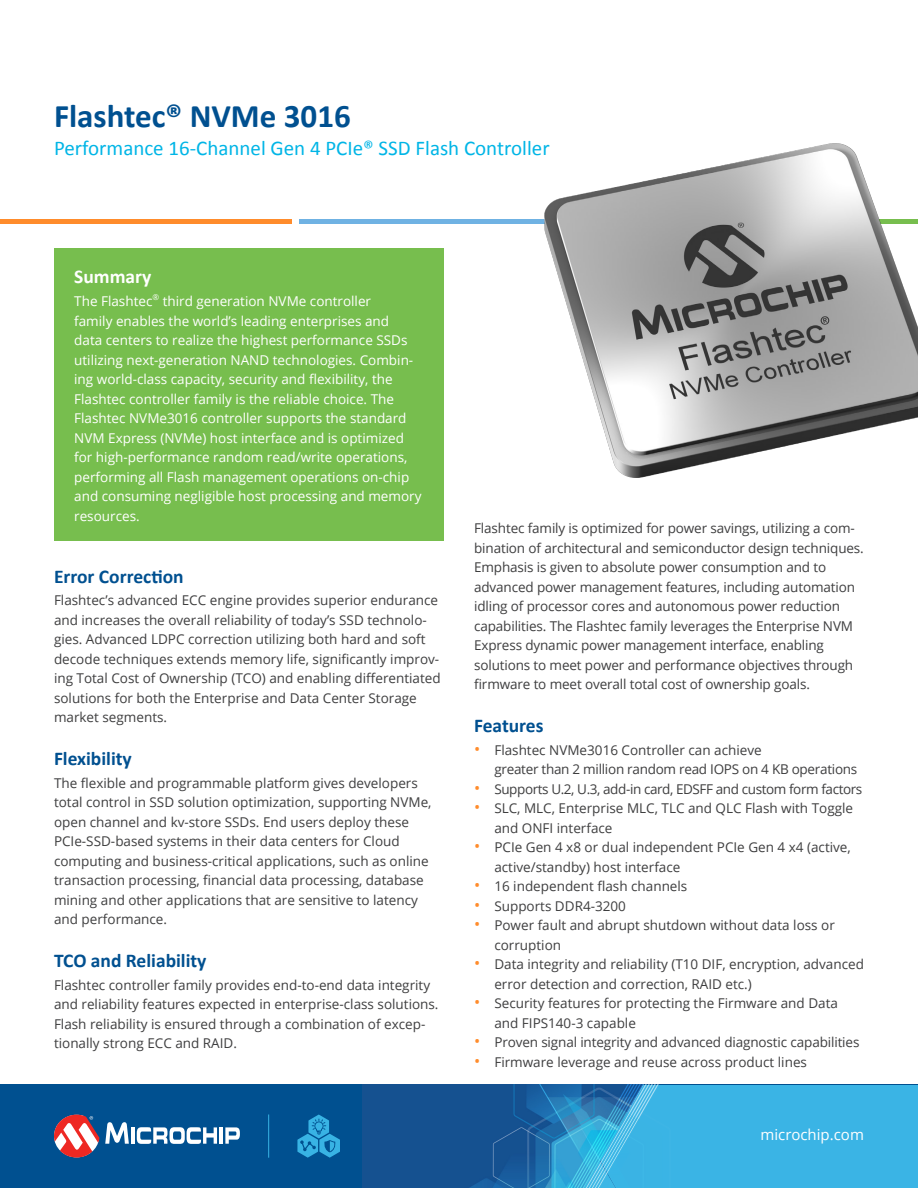
<style>
.page{position:relative;width:918px;height:1188px;background:#fff}
.page>*{position:absolute;margin:0;border:0;box-sizing:border-box;transform-origin:0 0}
.SS_TITLE{font:700 33px "Calibri";color:#005090}
.SS_SUBTITLE{font:21px "Calibri";color:#00b5e6}
.SUBHEAD1{font:700 19.5px "Calibri";color:#005090}
.SUBHEAD1-2{font:700 19.5px "Calibri";color:#fff}
.URL{font:15px "Open Sans";color:#fff}
.BODY_TEXT{font:13.5px/19.5px "Open Sans";color:#3e3e3f}
.BODY_TEXT-2{font:13.5px/19.5px "Open Sans";color:#fff}
.BODY_TEXT-3{font:13.5px/19.5px "Open Sans";letter-spacing:-.02em;color:#3e3e3f}
.BODY_TEXT-4{font:13.5px "Open Sans";letter-spacing:-.03em;color:#3e3e3f}
.s1{font-size:16.5px;color:#ff8c2c}
</style>
<div class="page">
<div style="left:0;top:219px;width:292px;height:5px;background:#ff8c2c"></div>
<div style="left:299px;top:219px;width:306px;height:5px;background:#6fb2e3"></div>
<div style="left:0;top:1084px;width:918px;height:104px;background:#005090"></div>
<div style="left:524px;top:1085px;width:394px;height:103px;background:#3ab4e5"></div>
<img style="left:363px;top:1085px;width:295px;height:103px">
<svg style="left:105px;top:1122px;width:24px;height:22px"></svg>
<hr style="left:131px;top:1127px;width:4px;height:17px;background:#fff">
<hr style="left:219px;top:1127px;width:4px;height:17px;background:#fff">
<svg style="left:225px;top:1127px;width:15px;height:17px"></svg>
<svg style="left:137px;top:1127px;width:80px;height:17px"></svg>
<svg style="left:54px;top:1115px;width:45px;height:43px"></svg>
<svg style="left:297px;top:1115px;width:43px;height:43px"></svg>
<hr style="left:268px;top:1114px;width:1px;height:44px;background:#38b3e4">
<div style="left:54px;top:248px;width:390px;height:293px;background:#77be4e"></div>
<img style="left:545px;top:143px;width:373px;height:334px">
<p class="SS_TITLE" style="left:54px;top:95px;width:298px">Flashtec® NVMe 3016</p>
<p class="SS_SUBTITLE" style="left:54px;top:134px;width:497px">Performance 16-Channel Gen 4 PCIe® SSD Flash Controller</p>
<p class="SUBHEAD1-2" style="left:74px;top:264px;width:79px">Summary</p>
<p class="BODY_TEXT-2" style="left:74px;top:291px;width:349px">The Flashtec<sup>®</sup> third generation NVMe controller<br>family enables the world’s leading enterprises and<br>data centers to realize the highest performance SSDs utilizing next-generation NAND technologies. Combin&shy;ing world-class capacity, security and flexibility, the Flashtec controller family is the reliable choice. The Flashtec NVMe3016 controller supports the standard NVM Express (NVMe) host interface and is optimized for high-performance random read/write operations, performing all Flash management operations on-chip and consuming negligible host processing and memory resources.</p>
<p class="SUBHEAD1" style="left:54px;top:564px;width:131px">Error Correction</p>
<p class="BODY_TEXT" style="left:54px;top:590px;width:388px">Flashtec’s advanced ECC engine provides superior endurance and increases the overall reliability of today’s SSD technolo&shy;gies. Advanced LDPC correction utilizing both hard and soft decode techniques extends memory life, significantly improv&shy;ing Total Cost of Ownership (TCO) and enabling differentiated solutions for both the Enterprise and Data Center Storage market segments.</p>
<p class="SUBHEAD1" style="left:54px;top:746px;width:79px">Flexibility</p>
<p class="BODY_TEXT" style="left:54px;top:773px;width:379px">The flexible and programmable platform gives developers total control in SSD solution optimization, supporting NVMe, open channel and kv-store SSDs. End users deploy these PCIe-SSD-based systems in their data centers for Cloud computing and business-critical applications, such as online transaction processing, financial data processing, database mining and other applications that are sensitive to latency and performance.</p>
<p class="SUBHEAD1" style="left:54px;top:948px;width:154px">TCO and Reliability</p>
<p class="BODY_TEXT" style="left:54px;top:975px;width:386px">Flashtec controller family provides end-to-end data integrity and reliability features expected in enterprise-class solutions.<br>Flash reliability is ensured through a combination of excep&shy;tionally strong ECC and RAID.</p>
<p class="BODY_TEXT" style="left:474px;top:518px;width:391px">Flashtec family is optimized for power savings, utilizing a com&shy;bination of architectural and semiconductor design techniques.<br>Emphasis is given to absolute power consumption and to advanced power management features, including automation idling of processor cores and autonomous power reduction capabilities. The Flashtec family leverages the Enterprise NVM Express dynamic power management interface, enabling solutions to meet power and performance objectives through firmware to meet overall total cost of ownership goals.</p>
<p class="SUBHEAD1" style="left:474px;top:713px;width:71px">Features</p>
<p class="BODY_TEXT-3" style="left:494px;top:740px;width:365px;text-indent:-20px"><span class="s1">•</span> Flashtec NVMe3016 Controller can achieve<br>greater than 2 million random read IOPS on 4 KB operations</p>
<p class="BODY_TEXT-4" style="left:474px;top:779px;width:390px"><span class="s1">•</span> Supports U.2, U.3, add-in card, EDSFF and custom form factors</p>
<p class="BODY_TEXT" style="left:494px;top:798px;width:360px;text-indent:-20px"><span class="s1">•</span> SLC, MLC, Enterprise MLC, TLC and QLC Flash with Toggle and ONFI interface</p>
<p class="BODY_TEXT" style="left:494px;top:837px;width:358px;text-indent:-20px"><span class="s1">•</span> PCIe Gen 4 x8 or dual independent PCIe Gen 4 x4 (active, active/standby) host interface</p>
<p class="BODY_TEXT" style="left:474px;top:876px;width:215px"><span class="s1">•</span> 16 independent flash channels</p>
<p class="BODY_TEXT" style="left:474px;top:896px;width:153px"><span class="s1">•</span> Supports DDR4-3200</p>
<p class="BODY_TEXT" style="left:494px;top:915px;width:342px;text-indent:-20px"><span class="s1">•</span> Power fault and abrupt shutdown without data loss or corruption</p>
<p class="BODY_TEXT" style="left:494px;top:954px;width:371px;text-indent:-20px"><span class="s1">•</span> Data integrity and reliability (T10 DIF, encryption, advanced error detection and correction, RAID etc.)</p>
<p class="BODY_TEXT" style="left:494px;top:993px;width:345px;text-indent:-20px"><span class="s1">•</span> Security features for protecting the Firmware and Data and FIPS140-3 capable</p>
<p class="BODY_TEXT" style="left:474px;top:1032px;width:387px"><span class="s1">•</span> Proven signal integrity and advanced diagnostic capabilities</p>
<p class="BODY_TEXT" style="left:474px;top:1052px;width:334px"><span class="s1">•</span> Firmware leverage and reuse across product lines</p>
<p class="URL" style="left:760px;top:1125px;width:105px">microchip.com</p>
</div>
